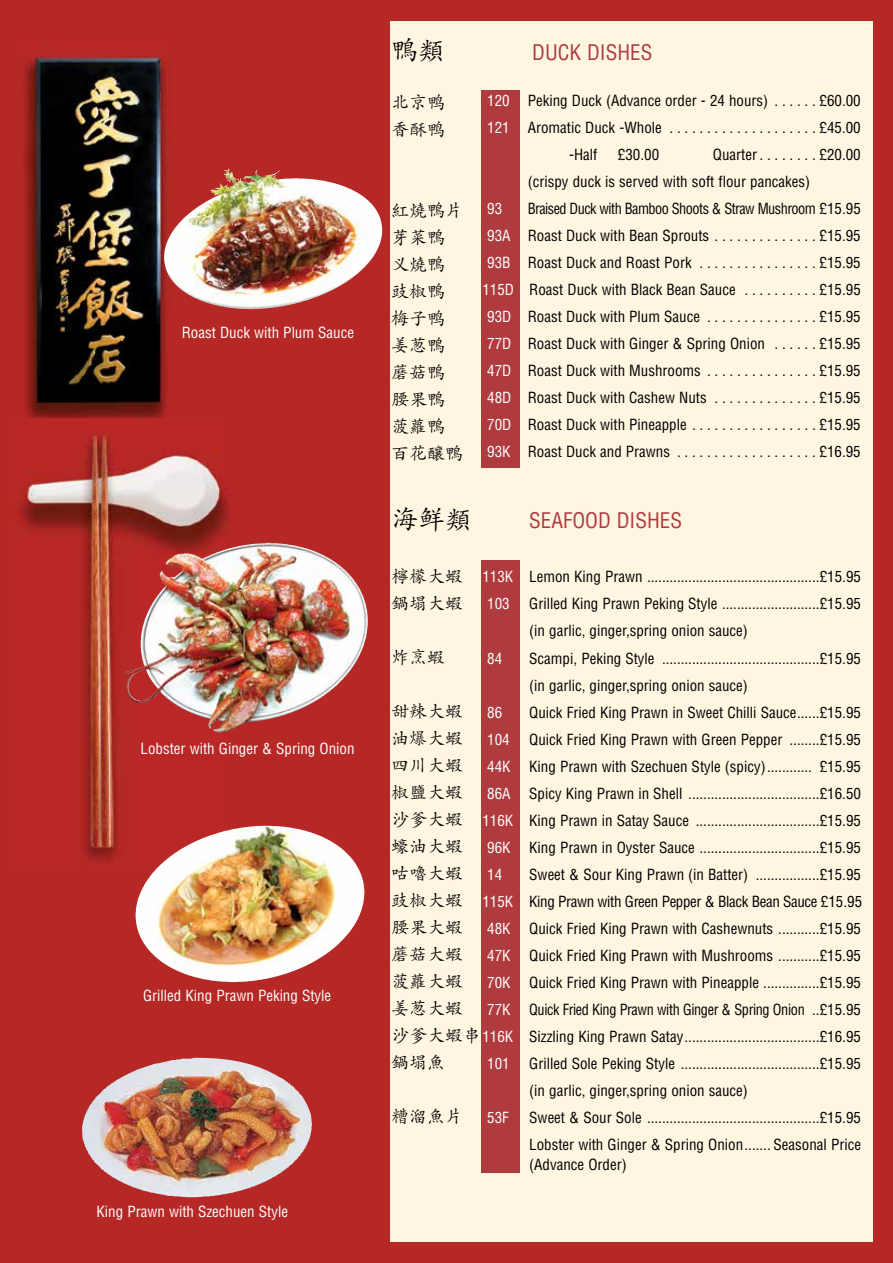
<style>
.page{position:relative;width:893px;height:1263px;background:#fff}
.page>*{position:absolute;margin:0;border:0;box-sizing:border-box;transform-origin:0 0}
.t1{font:27px "Adobe Kaiti Std";color:#000}
.t2{font:condensed 21px "Helvetica";color:#b03b3e}
.t3{font:18px/27px "Adobe Kaiti Std";color:#000}
.t4{font:condensed 15px/27px "Helvetica";color:#000}
.t5{font:condensed 15px/27px "Helvetica";color:#000;text-align:right;scale:.95 1}
.t6{font:condensed 15px "Helvetica";color:#fff}
.t7{font:condensed 15px "Helvetica";letter-spacing:-.025em;color:#000;scale:.95 1}
.t8{font:condensed 15px "Helvetica";letter-spacing:-.025em;color:#000}
.s1{color:#fff}
</style>
<div class="page">
<img style="left:0;top:0;width:893px;height:1263px">
<div style="left:390px;top:21px;width:483px;height:1221px;background:#fff6e2"></div>
<div style="left:481px;top:90px;width:38px;height:378px;background:#b03b3e"></div>
<div style="left:481px;top:561px;width:38px;height:612px;background:#b03b3e"></div>
<img style="left:21px;top:39px;width:150px;height:380px">
<img style="left:11px;top:419px;width:218px;height:451px">
<img style="left:211px;top:169px;width:23px;height:27px">
<img style="left:150px;top:543px;width:116px;height:64px">
<img style="left:145px;top:826px;width:117px;height:58px">
<img style="left:82px;top:1058px;width:201px;height:139px">
<p class="t6" style="left:182px;top:323px;width:174px">Roast Duck with Plum Sauce</p>
<p class="t6" style="left:141px;top:739px;width:215px">Lobster with Ginger &amp; Spring Onion</p>
<p class="t6" style="left:143px;top:986px;width:190px">Grilled King Prawn Peking Style</p>
<p class="t6" style="left:97px;top:1202px;width:193px">King Prawn with Szechuen Style</p>
<h1 class="t1" style="left:391px;top:33px;width:55px">鴨類</h1>
<p class="t3" style="left:391px;top:89px;width:55px">北京鸭香酥鸭</p>
<p class="t3" style="left:391px;top:197px;width:73px">紅燒鴨片芽菜鴨义燒鴨豉椒鴨梅子鸭姜葱鴨蘑菇鴨腰果鴨菠蘿鴨百花釀鴨</p>
<h2 class="t2" style="left:532px;top:39px;width:122px">DUCK DISHES</h2>
<p class="t4" style="left:487px;top:87px;width:375px"><span class="s1">120</span> Peking Duck (Advance order - 24 hours) . . . . . . £60.00</p>
<p class="t4" style="left:487px;top:114px;width:375px"><span class="s1">121</span> Aromatic Duck -Whole . . . . . . . . . . . . . . . . . . . . £45.00</p>
<p class="t4" style="left:569px;top:141px;width:30px">-Half</p>
<p class="t4" style="left:618px;top:141px;width:43px">£30.00</p>
<p class="t4" style="left:528px;top:141px;width:334px;text-indent:185px">Quarter . . . . . . . . £20.00 (crispy duck is served with soft flour pancakes)</p>
<p class="t5" style="left:482px;top:195px;width:400px">Braised Duck with Bamboo Shoots &amp; Straw Mushroom £15. 95<br><span class="s1">93A</span> Roast Duck with Bean Sprouts . . . . . . . . . . . . . . £15.95<br><span class="s1">93B</span> Roast Duck and Roast Pork . . . . . . . . . . . . . . . . £15.95<br><span class="s1">115D</span> Roast Duck with Black Bean Sauce . . . . . . . . . . £15.95<br><span class="s1">93D</span> Roast Duck with Plum Sauce . . . . . . . . . . . . . . . £15.95<br><span class="s1">77D</span> Roast Duck with Ginger &amp; Spring Onion . . . . . . £15.95<br><span class="s1">47D</span> Roast Duck with Mushrooms . . . . . . . . . . . . . . . £15.95<br><span class="s1">48D</span> Roast Duck with Cashew Nuts . . . . . . . . . . . . . . £15.95<br><span class="s1">70D</span> Roast Duck with Pineapple . . . . . . . . . . . . . . . . . £15.95<br><span class="s1">93K</span> Roast Duck and Prawns . . . . . . . . . . . . . . . . . . . £16.95</p>
<p class="t6" style="left:487px;top:200px;width:16px">93</p>
<h1 class="t1" style="left:391px;top:503px;width:82px">海鲜類</h1>
<p class="t3" style="left:391px;top:563px;width:73px">檸檬大蝦鍋塌大蝦</p>
<p class="t3" style="left:391px;top:644px;width:55px">炸烹蝦</p>
<p class="t3" style="left:391px;top:698px;width:91px">甜辣大蝦油爆大蝦四川大蝦椒鹽大蝦沙爹大蝦蠔油大蝦咕嚕大蝦豉椒大蝦腰果大蝦蘑菇大蝦菠蘿大蝦姜葱大蝦沙爹大蝦串鍋塌魚</p>
<p class="t3" style="left:391px;top:1103px;width:73px">糟溜魚片</p>
<h2 class="t2" style="left:529px;top:507px;width:154px">SEAFOOD DISHES</h2>
<p class="t4" style="left:482px;top:563px;width:169px"><span class="s1">113K</span> Lemon King Prawn ...............................................</p>
<p class="t4" style="left:820px;top:563px;width:43px">£15.95</p>
<p class="t6" style="left:487px;top:594px;width:24px">103</p>
<p class="t4" style="left:529px;top:590px;width:197px">Grilled King Prawn Peking Style ...........................</p>
<p class="t4" style="left:820px;top:590px;width:43px">£15.95</p>
<p class="t4" style="left:529px;top:617px;width:220px">(in garlic, ginger,spring onion sauce)</p>
<p class="t6" style="left:487px;top:649px;width:16px">84</p>
<p class="t4" style="left:529px;top:645px;width:135px">Scampi, Peking Style ...........................................</p>
<p class="t4" style="left:820px;top:645px;width:43px">£15.95</p>
<p class="t4" style="left:529px;top:672px;width:220px">(in garlic, ginger,spring onion sauce)</p>
<p class="t6" style="left:487px;top:703px;width:16px">86</p>
<p class="t4" style="left:529px;top:699px;width:272px">Quick Fried King Prawn in Sweet Chilli Sauce.......</p>
<p class="t4" style="left:820px;top:699px;width:43px">£15.95</p>
<p class="t6" style="left:487px;top:730px;width:24px">104</p>
<p class="t4" style="left:529px;top:726px;width:262px">Quick Fried King Prawn with Green Pepper .........</p>
<p class="t4" style="left:820px;top:726px;width:43px">£15.95</p>
<p class="t4" style="left:487px;top:753px;width:283px"><span class="s1">44K</span> King Prawn with Szechuen Style (spicy).............</p>
<p class="t4" style="left:820px;top:753px;width:43px">£15.95</p>
<p class="t4" style="left:487px;top:780px;width:204px"><span class="s1">86A</span> Spicy King Prawn in Shell ....................................</p>
<p class="t4" style="left:820px;top:780px;width:43px">£16.50</p>
<p class="t4" style="left:482px;top:807px;width:216px"><span class="s1">116K</span> King Prawn in Satay Sauce ..................................</p>
<p class="t4" style="left:820px;top:807px;width:43px">£15.95</p>
<p class="t4" style="left:487px;top:834px;width:217px"><span class="s1">96K</span> King Prawn in Oyster Sauce .................................</p>
<p class="t4" style="left:820px;top:834px;width:43px">£15.95</p>
<p class="t6" style="left:487px;top:865px;width:16px">14</p>
<p class="t4" style="left:529px;top:861px;width:228px">Sweet &amp; Sour King Prawn (in Batter) ..................</p>
<p class="t4" style="left:820px;top:861px;width:43px">£15.95</p>
<p class="t8" style="left:482px;top:892px;width:381px"><span class="s1">115K</span> King Prawn with Green Pepper &amp; Black Bean Sauce £15. 95</p>
<p class="t4" style="left:487px;top:915px;width:295px"><span class="s1">48K</span> Quick Fried King Prawn with Cashewnuts ............</p>
<p class="t4" style="left:820px;top:915px;width:43px">£15.95</p>
<p class="t4" style="left:487px;top:942px;width:295px"><span class="s1">47K</span> Quick Fried King Prawn with Mushrooms ............</p>
<p class="t4" style="left:820px;top:942px;width:43px">£15.95</p>
<p class="t4" style="left:487px;top:969px;width:281px"><span class="s1">70K</span> Quick Fried King Prawn with Pineapple ................</p>
<p class="t4" style="left:820px;top:969px;width:43px">£15.95</p>
<p class="t7" style="left:487px;top:1000px;width:395px"><span class="s1">77K</span> Quick Fried King Prawn with Ginger &amp; Spring Onion ...£15.95</p>
<p class="t4" style="left:482px;top:1023px;width:206px"><span class="s1">116K</span> Sizzling King Prawn Satay.....................................</p>
<p class="t4" style="left:820px;top:1023px;width:43px">£16.95</p>
<p class="t6" style="left:487px;top:1054px;width:24px">101</p>
<p class="t4" style="left:529px;top:1050px;width:155px">Grilled Sole Peking Style ......................................</p>
<p class="t4" style="left:820px;top:1050px;width:43px">£15.95</p>
<p class="t4" style="left:529px;top:1077px;width:220px">(in garlic, ginger,spring onion sauce)</p>
<p class="t6" style="left:487px;top:1108px;width:23px">53F</p>
<p class="t4" style="left:529px;top:1104px;width:122px">Sweet &amp; Sour Sole ...............................................</p>
<p class="t4" style="left:820px;top:1104px;width:43px">£15.95</p>
<p class="t4" style="left:529px;top:1131px;width:219px">Lobster with Ginger &amp; Spring Onion........</p>
<p class="t4" style="left:774px;top:1131px;width:89px">Seasonal Price</p>
<p class="t4" style="left:529px;top:1151px;width:99px">(Advance Order)</p>
</div>
